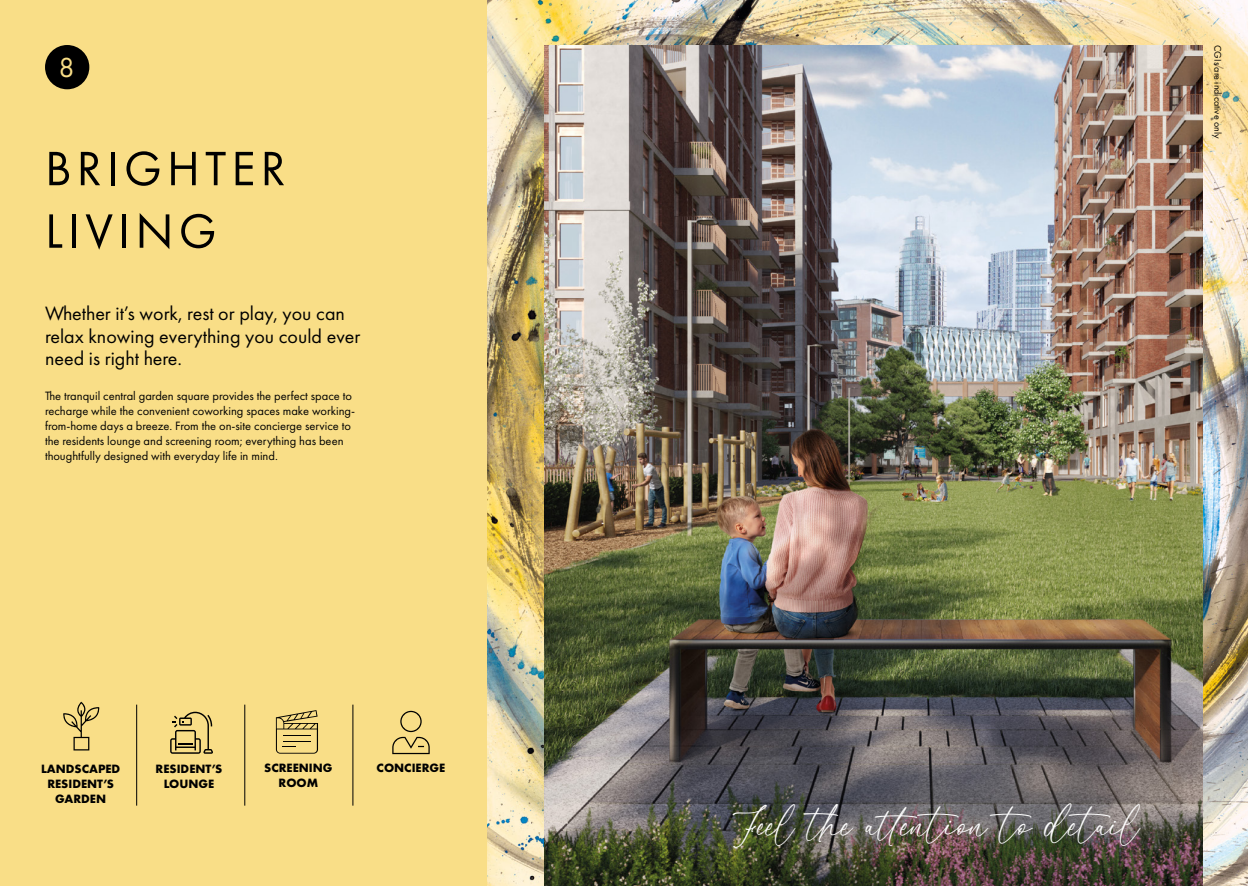
<style>
.page{position:relative;width:1248px;height:886px;background:#fff}
.page>*{position:absolute;margin:0;border:0;box-sizing:border-box;transform-origin:0 0}
.t1{font:50px/62.5px "Futura PT";letter-spacing:.1em;color:#000}
.t2{font:44.5px "Hamilton";color:#fff}
.t3{font:28.62px "Futura PT";color:#f9de87}
.t4{font:20px/22.5px "Futura PT";color:#000}
.t5{font:12.5px/15px "Futura PT";color:#000}
.t6{font:700 12.5px/15px "Futura PT";color:#000;text-align:center}
.t7{font:10px "Futura PT";color:#000}
</style>
<div class="page">
<div style="left:0;top:0;width:624px;height:886px;background:#f9de87"></div>
<img style="left:487px;top:0;width:760px;height:886px">
<img style="left:544px;top:46px;width:658px;height:840px">
<div style="left:45px;top:45px;width:44px;height:44px;background:#000;border-radius:50%"></div>
<svg style="left:63px;top:702px;width:37px;height:48px"></svg>
<svg style="left:392px;top:711px;width:37px;height:43px"></svg>
<svg style="left:276px;top:710px;width:42px;height:44px"></svg>
<svg style="left:170px;top:712px;width:43px;height:42px"></svg>
<hr style="left:136px;top:704px;width:1px;height:101px;background:#000">
<hr style="left:244px;top:704px;width:1px;height:101px;background:#000">
<hr style="left:352px;top:704px;width:1px;height:101px;background:#000">
<h3 class="t3" style="left:58px;top:50px;width:18px">8</h3>
<h1 class="t1" style="left:45px;top:137px;width:242px">BRIGHTER<br>LIVING</h1>
<h3 class="t4" style="left:45px;top:302px;width:317px">Whether it’s work, rest or play, you can relax knowing everything you could ever need is right here.</h3>
<p class="t5" style="left:45px;top:389px;width:311px">The tranquil central garden square provides the perfect space to recharge while the convenient coworking spaces make working&shy;from-home days a breeze. From the on-site concierge service to the residents lounge and screening room; everything has been thoughtfully designed with everyday life in mind.</p>
<p class="t6" style="left:41px;top:761px;width:81px">LANDSCAPED<br>RESIDENT’S<br>GARDEN</p>
<p class="t6" style="left:156px;top:761px;width:68px">RESIDENT’S<br>LOUNGE</p>
<p class="t6" style="left:264px;top:760px;width:70px">SCREENING</p>
<p class="t6" style="left:376px;top:760px;width:70px">CONCIERGE</p>
<p class="t6" style="left:278px;top:775px;width:41px">ROOM</p>
<p class="t7" style="left:1223px;top:45px;width:95px;rotate:90deg">CGIs are indicative only</p>
<h2 class="t2" style="left:732px;top:794px;width:408px">Feel the attention to detail</h2>
</div>
